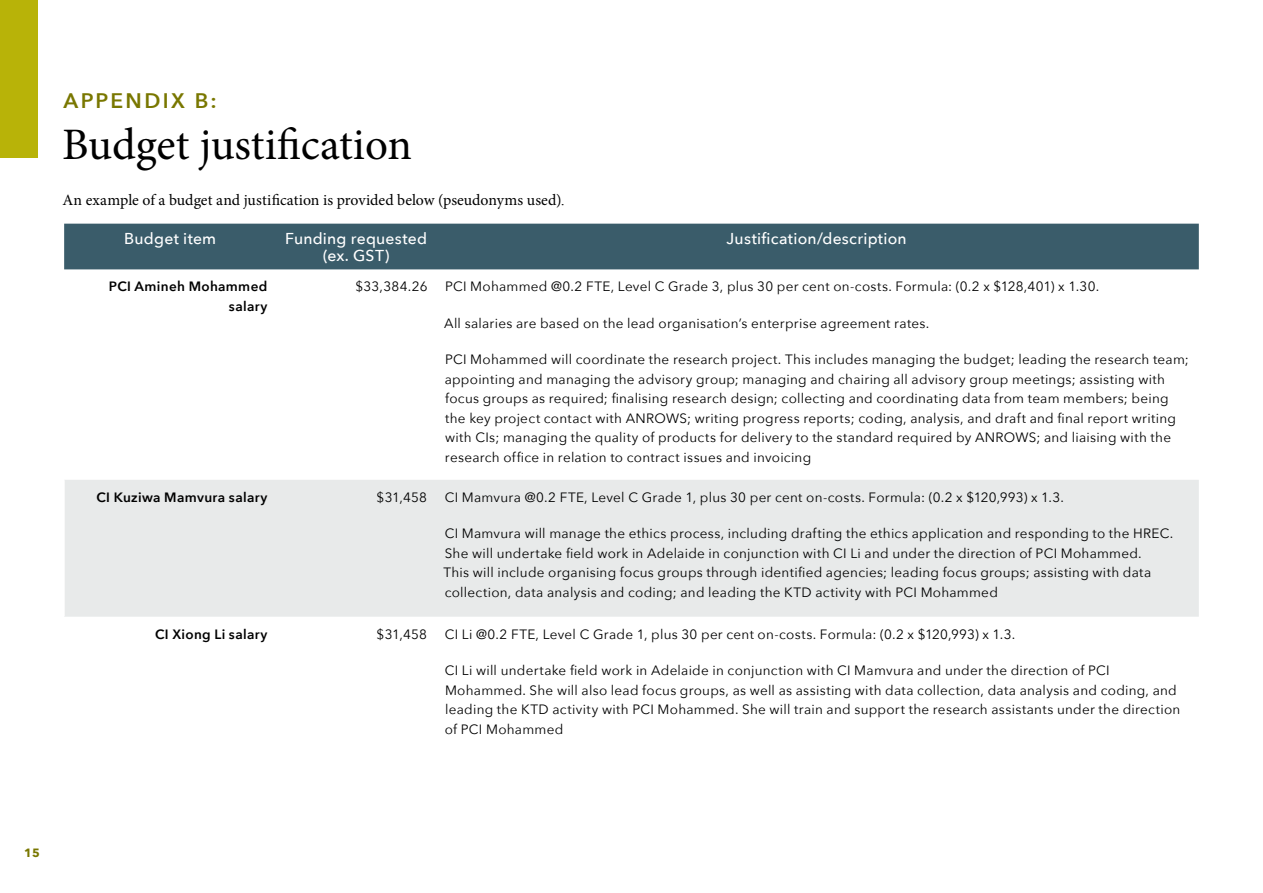
<style>
.page{position:relative;width:1263px;height:893px;background:#fff}
.page>*{position:absolute;margin:0;border:0;box-sizing:border-box;transform-origin:0 0}
.H1__Section_Head{font:45px "Minion Pro";color:#000}
.Sub_Heading{font:600 21px "Avenir Next";letter-spacing:.11em;color:#797700}
.Body_text{font:15.75px "Minion Pro";color:#000}
.Table_heading_white{font:500 15.75px/17.2px "Avenir Next";letter-spacing:.015em;color:#fff;text-align:center}
.Table_Copy{font:13.5px/19.5px "Avenir Next";letter-spacing:.02em;color:#000}
.Table_sub_heading{font:600 13.5px/19.5px "Avenir Next";letter-spacing:.025em;color:#000;text-align:right}
.t1{font:700 12px "Avenir Next";color:#797700}
.s1{font-family:"Times New Roman"}
</style>
<div class="page">
<div style="left:64px;top:224px;width:1135px;height:45px;background:#3a5c6a"></div>
<div style="left:64px;top:480px;width:1135px;height:137px;background:#e8eaea"></div>
<hr style="left:64px;top:480px;width:1px;height:136px;background:#fff">
<div style="left:0;top:0;width:38px;height:158px;background:#b8b308"></div>
<p class="Sub_Heading" style="left:63px;top:82px;width:155px">APPENDIX B:</p>
<p class="H1__Section_Head" style="left:62px;top:114px;width:351px">Budget justification</p>
<p class="Body_text" style="left:62px;top:189px;width:504px">An example of a budget and justification is provided below (pseudonyms used)<span class="s1">.</span></p>
<p class="Table_heading_white" style="left:124px;top:229px;width:94px">Budget item</p>
<p class="Table_heading_white" style="left:285px;top:229px;width:144px">Funding requested (ex. GST)</p>
<p class="Table_heading_white" style="left:726px;top:229px;width:182px">Justification/description</p>
<p class="Table_sub_heading" style="left:109px;top:277px;width:160px">PCI Amineh Mohammed salary</p>
<p class="Table_Copy" style="left:355px;top:276px;width:74px">$33,384.26</p>
<p class="Table_Copy" style="left:445px;top:276px;width:656px">PCI Mohammed @0.2 FTE, Level C Grade 3, plus 30 per cent on-costs. Formula: (0.2 x $128,401) x 1.30.</p>
<p class="Table_Copy" style="left:444px;top:313px;width:487px">All salaries are based on the lead organisation’s enterprise agreement rates.</p>
<p class="Table_Copy" style="left:445px;top:349px;width:746px">PCI Mohammed will coordinate the research project. This includes managing the budget; leading the research team; appointing and managing the advisory group; managing and chairing all advisory group meetings; assisting with focus groups as required; finalising research design; collecting and coordinating data from team members; being the key project contact with ANROWS; writing progress reports; coding, analysis, and draft and final report writing with CIs; managing the quality of products for delivery to the standard required by ANROWS; and liaising with the research office in relation to contract issues and invoicing</p>
<p class="Table_sub_heading" style="left:96px;top:487px;width:173px">CI Kuziwa Mamvura salary</p>
<p class="Table_Copy" style="left:377px;top:487px;width:52px">$31,458</p>
<p class="Table_Copy" style="left:445px;top:487px;width:621px">CI Mamvura @0.2 FTE, Level C Grade 1, plus 30 per cent on-costs. Formula: (0.2 x $120,993) x 1.3.</p>
<p class="Table_Copy" style="left:443px;top:523px;width:731px">CI Mamvura will manage the ethics process, including drafting the ethics application and responding to the HREC.<br>She will undertake field work in Adelaide in conjunction with CI Li and under the direction of PCI Mohammed.<br>This will include organising focus groups through identified agencies; leading focus groups; assisting with data collection, data analysis and coding; and leading the KTD activity with PCI Mohammed</p>
<p class="Table_sub_heading" style="left:155px;top:624px;width:114px">CI Xiong Li salary</p>
<p class="Table_Copy" style="left:377px;top:624px;width:52px">$31,458</p>
<p class="Table_Copy" style="left:445px;top:624px;width:572px">CI Li @0.2 FTE, Level C Grade 1, plus 30 per cent on-costs. Formula: (0.2 x $120,993) x 1.3.</p>
<p class="Table_Copy" style="left:445px;top:660px;width:737px">CI Li will undertake field work in Adelaide in conjunction with CI Mamvura and under the direction of PCI Mohammed. She will also lead focus groups, as well as assisting with data collection, data analysis and coding, and leading the KTD activity with PCI Mohammed. She will train and support the research assistants under the direction of PCI Mohammed</p>
<p class="t1" style="left:24px;top:842px;width:17px">15</p>
</div>
